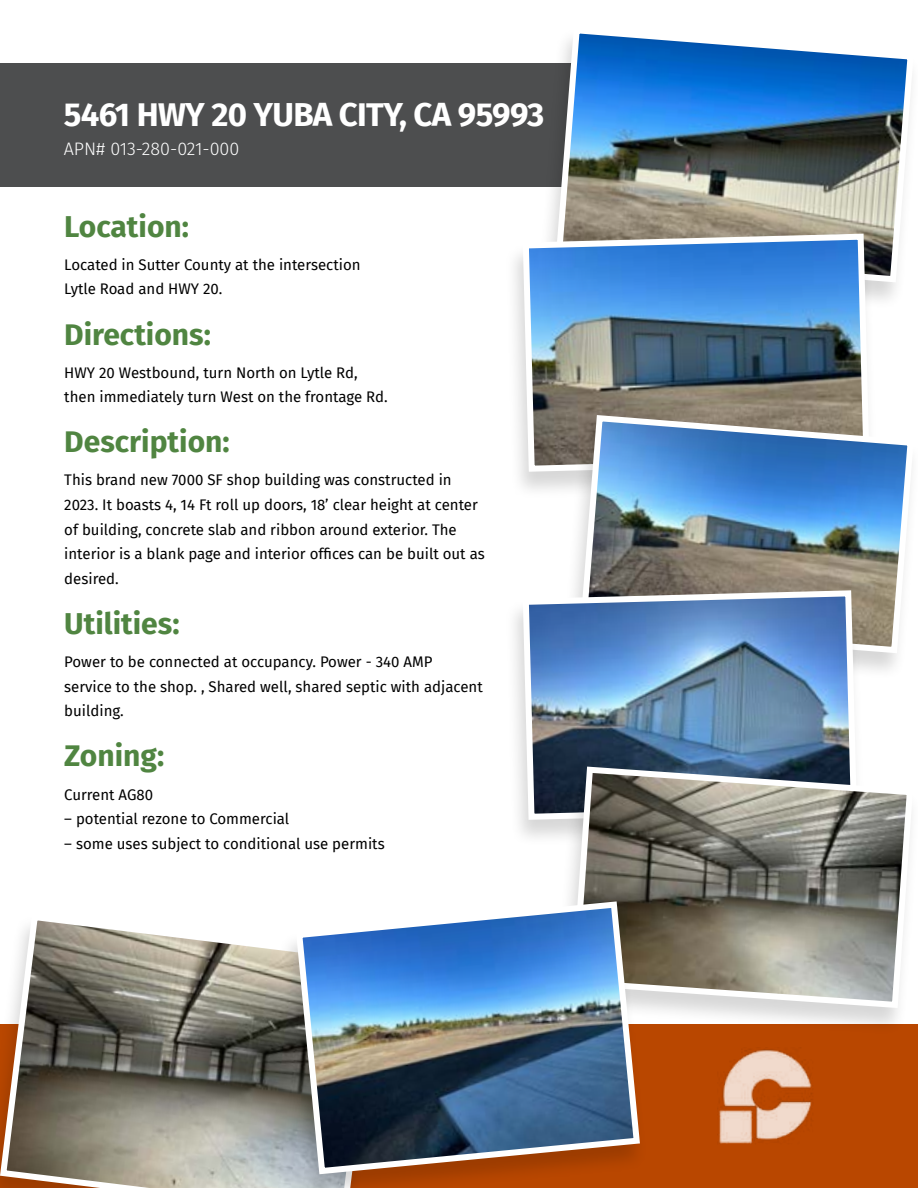
<style>
.page{position:relative;width:918px;height:1188px;background:#fff}
.page>*{position:absolute;margin:0;border:0;box-sizing:border-box;transform-origin:0 0}
.t1{font:700 33px "Fira Sans";letter-spacing:-.02em;color:#fff}
.t2{font:700 30px "Fira Sans";color:#508541}
.t3{font:300 18px "Fira Sans";color:#fff}
.t4{font:15px/24.6px "Fira Sans";color:#000}
</style>
<div class="page">
<div style="left:0;top:1024px;width:918px;height:164px;background:#b94700"></div>
<div style="left:0;top:64px;width:788px;height:123px;background:#4d4e4f"></div>
<img style="left:717px;top:1049px;width:95px;height:95px">
<div style="left:538px;top:28px;width:380px;height:282px;background:#000;opacity:.16"></div>
<img style="left:553px;top:28px;width:364px;height:258px">
<div style="left:505px;top:235px;width:373px;height:265px;background:#000;opacity:.16"></div>
<img style="left:520px;top:231px;width:353px;height:244px">
<div style="left:562px;top:416px;width:356px;height:264px;background:#000;opacity:.16"></div>
<img style="left:577px;top:412px;width:340px;height:244px">
<div style="left:505px;top:591px;width:361px;height:257px;background:#000;opacity:.16"></div>
<img style="left:520px;top:587px;width:340px;height:236px">
<div style="left:554px;top:768px;width:364px;height:268px;background:#000;opacity:.16"></div>
<svg style="left:569px;top:763px;width:347px;height:248px"></svg>
<svg style="left:0;top:920px;width:278px;height:268px"></svg>
<div style="left:278px;top:902px;width:371px;height:286px;background:#000;opacity:.16"></div>
<img style="left:293px;top:898px;width:350px;height:280px">
<h1 class="t1" style="left:64px;top:99px;width:482px">5461 HWY 20 YUBA CITY, CA 95993</h1>
<p class="t3" style="left:64px;top:141px;width:177px">APN# 013-280-021-000</p>
<h2 class="t2" style="left:64px;top:212px;width:126px">Location:</h2>
<p class="t4" style="left:64px;top:253px;width:298px">Located in Sutter County at the intersection<br>Lytle Road and HWY 20.</p>
<h2 class="t2" style="left:64px;top:320px;width:148px">Directions:</h2>
<p class="t4" style="left:64px;top:361px;width:325px">HWY 20 Westbound, turn North on Lytle Rd, then immediately turn West on the frontage Rd.</p>
<h2 class="t2" style="left:64px;top:427px;width:167px">Description:</h2>
<p class="t4" style="left:64px;top:468px;width:422px">This brand new 7000 SF shop building was constructed in 2023. It boasts 4, 14 Ft roll up doors, 18’ clear height at center of building, concrete slab and ribbon around exterior. The interior is a blank page and interior of昀椀ces can be built out as desired.</p>
<h2 class="t2" style="left:64px;top:609px;width:117px">Utilities:</h2>
<p class="t4" style="left:64px;top:650px;width:420px">Power to be connected at occupancy. Power - 340 AMP service to the shop. , Shared well, shared septic with adjacent building.</p>
<h2 class="t2" style="left:64px;top:742px;width:102px">Zoning:</h2>
<p class="t4" style="left:64px;top:782px;width:90px">Current AG80</p>
<p class="t4" style="left:64px;top:807px;width:226px">– potential rezone to Commercial</p>
<p class="t4" style="left:64px;top:832px;width:322px">– some uses subject to conditional use permits</p>
</div>
